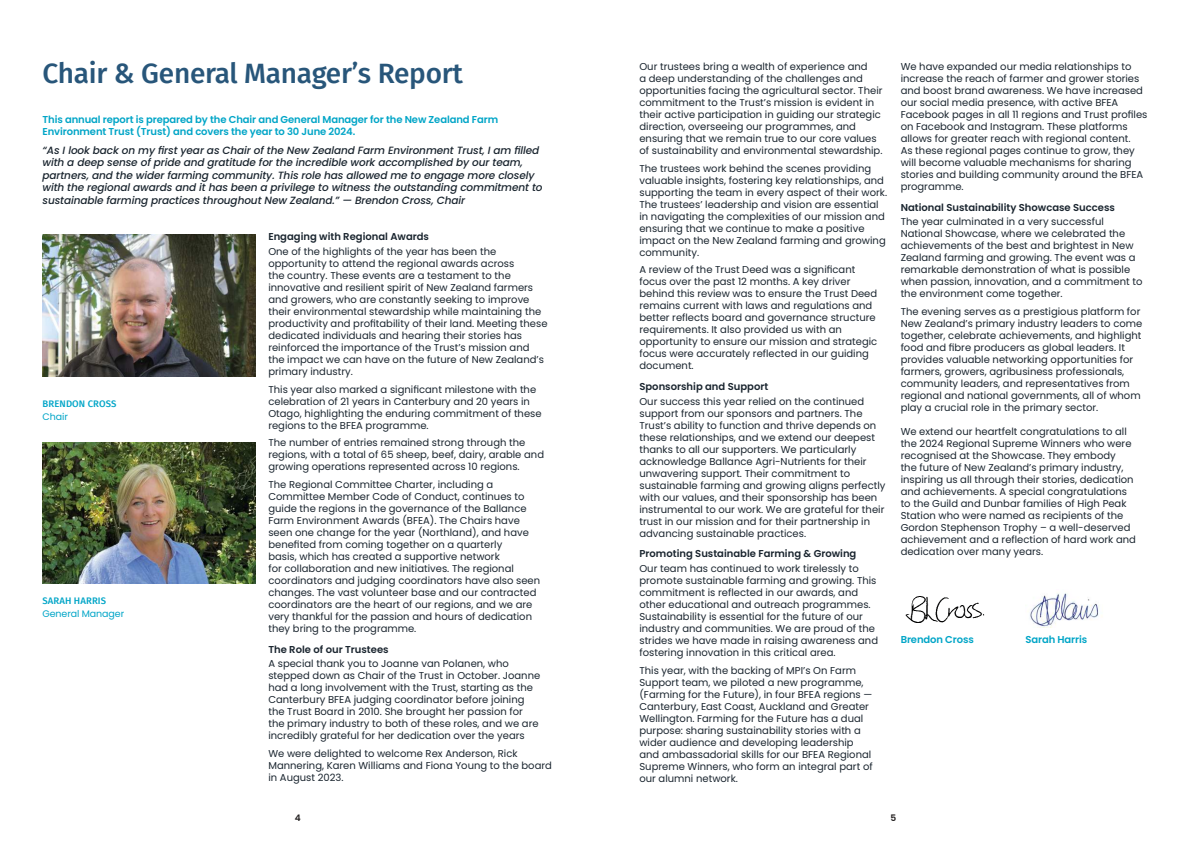
<style>
.page{position:relative;width:1191px;height:842px;background:#fff}
.page>*{position:absolute;margin:0;border:0;box-sizing:border-box;transform-origin:0 0}
.t1{font:500 28px "Fira Sans";letter-spacing:-.01em;color:#28567a}
.t2{font:italic 500 10.5px/12.6px "Poppins";letter-spacing:-.01em;color:#1a252f}
.t3{font:10px/12px "Poppins";color:#1a252f}
.t4{font:600 10px/12px "Poppins";letter-spacing:-.01em;color:#00a5c7}
.t5{font:600 10px "Poppins";color:#1a252f}
.t6{font:500 9.5px "Fira Sans";letter-spacing:.01em;color:#00a5c7}
.t7{font:9.5px "Poppins";letter-spacing:-.01em;color:#00a5c7}
.t8{font:600 9px "Poppins";color:#221f1f}
</style>
<div class="page">
<img style="left:43px;top:235px;width:212px;height:141px">
<img style="left:43px;top:442px;width:212px;height:142px">
<img style="left:1030px;top:593px;width:70px;height:35px">
<img style="left:905px;top:596px;width:80px;height:27px">
<h1 class="t1" style="left:43px;top:61px;width:422px">Chair &amp; General Manager’s Report</h1>
<p class="t4" style="left:43px;top:114px;width:457px">This annual report is prepared by the Chair and General Manager for the New Zealand Farm<br>Environment Trust (Trust) and covers the year to 30 June 2024.</p>
<p class="t2" style="left:43px;top:144px;width:501px">“As I look back on my first year as Chair of the New Zealand Farm Environment Trust, I am filled with a deep sense of pride and gratitude for the incredible work accomplished by our team, partners, and the wider farming community. This role has allowed me to engage more closely with the regional awards and it has been a privilege to witness the outstanding commitment to sustainable farming practices throughout New Zealand.” — Brendon Cross, Chair</p>
<p class="t5" style="left:268px;top:231px;width:162px">Engaging with Regional Awards</p>
<p class="t3" style="left:268px;top:246px;width:281px">One of the highlights of the year has been the opportunity to attend the regional awards across<br>the country. These events are a testament to the innovative and resilient spirit of New Zealand farmers and growers, who are constantly seeking to improve their environmental stewardship while maintaining the productivity and profitability of their land. Meeting these dedicated individuals and hearing their stories has reinforced the importance of the Trust’s mission and the impact we can have on the future of New Zealand’s primary industry.</p>
<p class="t3" style="left:268px;top:383px;width:275px">This year also marked a significant milestone with the celebration of 21 years in Canterbury and 20 years in Otago, highlighting the enduring commitment of these regions to the BFEA programme.</p>
<p class="t3" style="left:268px;top:437px;width:277px">The number of entries remained strong through the regions, with a total of 65 sheep, beef, dairy, arable and growing operations represented across 10 regions.</p>
<p class="t3" style="left:268px;top:479px;width:273px">The Regional Committee Charter, including a Committee Member Code of Conduct, continues to guide the regions in the governance of the Ballance Farm Environment Awards (BFEA). The Chairs have seen one change for the year (Northland), and have benefited from coming together on a quarterly<br>basis, which has created a supportive network<br>for collaboration and new initiatives. The regional coordinators and judging coordinators have also seen changes. The vast volunteer base and our contracted coordinators are the heart of our regions, and we are very thankful for the passion and hours of dedication they bring to the programme.</p>
<p class="t5" style="left:268px;top:643px;width:122px">The Role of our Trustees</p>
<p class="t3" style="left:268px;top:658px;width:273px">A special thank you to Joanne van Polanen, who stepped down as Chair of the Trust in October. Joanne had a long involvement with the Trust, starting as the Canterbury BFEA judging coordinator before joining the Trust Board in 2010. She brought her passion for the primary industry to both of these roles, and we are incredibly grateful for her dedication over the years</p>
<p class="t3" style="left:268px;top:748px;width:285px">We were delighted to welcome Rex Anderson, Rick<br>Mannering, Karen Williams and Fiona Young to the board in August 2023.</p>
<p class="t6" style="left:43px;top:399px;width:75px">BRENDON CROSS</p>
<p class="t7" style="left:43px;top:411px;width:27px">Chair</p>
<p class="t6" style="left:43px;top:597px;width:65px">SARAH HARRIS</p>
<p class="t7" style="left:43px;top:608px;width:83px">General Manager</p>
<p class="t3" style="left:639px;top:61px;width:244px">Our trustees bring a wealth of experience and<br>a deep understanding of the challenges and opportunities facing the agricultural sector. Their commitment to the Trust’s mission is evident in their active participation in guiding our strategic direction, overseeing our programmes, and ensuring that we remain true to our core values of sustainability and environmental stewardship.</p>
<p class="t3" style="left:639px;top:162px;width:249px">The trustees work behind the scenes providing valuable insights, fostering key relationships, and supporting the team in every aspect of their work.<br>The trustees’ leadership and vision are essential in navigating the complexities of our mission and ensuring that we continue to make a positive impact on the New Zealand farming and growing community.</p>
<p class="t3" style="left:639px;top:264px;width:239px">A review of the Trust Deed was a significant focus over the past 12 months. A key driver behind this review was to ensure the Trust Deed remains current with laws and regulations and better reflects board and governance structure requirements. It also provided us with an opportunity to ensure our mission and strategic focus were accurately reflected in our guiding document.</p>
<p class="t5" style="left:639px;top:381px;width:130px">Sponsorship and Support</p>
<p class="t3" style="left:639px;top:395px;width:247px">Our success this year relied on the continued support from our sponsors and partners. The Trust’s ability to function and thrive depends on these relationships, and we extend our deepest thanks to all our supporters. We particularly acknowledge Ballance Agri-Nutrients for their unwavering support. Their commitment to sustainable farming and growing aligns perfectly with our values, and their sponsorship has been instrumental to our work. We are grateful for their trust in our mission and for their partnership in advancing sustainable practices.</p>
<p class="t5" style="left:639px;top:548px;width:218px">Promoting Sustainable Farming &amp; Growing</p>
<p class="t3" style="left:639px;top:563px;width:240px">Our team has continued to work tirelessly to promote sustainable farming and growing. This commitment is reflected in our awards, and other educational and outreach programmes.<br>Sustainability is essential for the future of our industry and communities. We are proud of the strides we have made in raising awareness and fostering innovation in this critical area.</p>
<p class="t3" style="left:639px;top:664px;width:235px">This year, with the backing of MPI’s On Farm Support team, we piloted a new programme, (Farming for the Future), in four BFEA regions — Canterbury, East Coast, Auckland and Greater Wellington. Farming for the Future has a dual purpose: sharing sustainability stories with a wider audience and developing leadership and ambassadorial skills for our BFEA Regional Supreme Winners, who form an integral part of our alumni network.</p>
<p class="t3" style="left:900px;top:61px;width:248px">We have expanded our media relationships to increase the reach of farmer and grower stories and boost brand awareness. We have increased our social media presence, with active BFEA Facebook pages in all 11 regions and Trust profiles on Facebook and Instagram. These platforms allows for greater reach with regional content.<br>As these regional pages continue to grow, they will become valuable mechanisms for sharing stories and building community around the BFEA programme.</p>
<p class="t5" style="left:900px;top:201px;width:216px">National Sustainability Showcase Success</p>
<p class="t3" style="left:900px;top:216px;width:243px">The year culminated in a very successful National Showcase, where we celebrated the achievements of the best and brightest in New Zealand farming and growing. The event was a remarkable demonstration of what is possible when passion, innovation, and a commitment to the environment come together.</p>
<p class="t3" style="left:900px;top:306px;width:243px">The evening serves as a prestigious platform for New Zealand’s primary industry leaders to come together, celebrate achievements, and highlight food and fibre producers as global leaders. It provides valuable networking opportunities for farmers, growers, agribusiness professionals, community leaders, and representatives from regional and national governments, all of whom play a crucial role in the primary sector.</p>
<p class="t3" style="left:900px;top:426px;width:237px">We extend our heartfelt congratulations to all the 2024 Regional Supreme Winners who were recognised at the Showcase. They embody<br>the future of New Zealand’s primary industry, inspiring us all through their stories, dedication and achievements. A special congratulations to the Guild and Dunbar families of High Peak Station who were named as recipients of the Gordon Stephenson Trophy – a well-deserved achievement and a reflection of hard work and dedication over many years.</p>
<p class="t4" style="left:900px;top:634px;width:75px">Brendon Cross</p>
<p class="t4" style="left:1025px;top:634px;width:63px">Sarah Harris</p>
<p class="t8" style="left:295px;top:813px;width:7px">4</p>
<p class="t8" style="left:890px;top:813px;width:7px">5</p>
</div>
